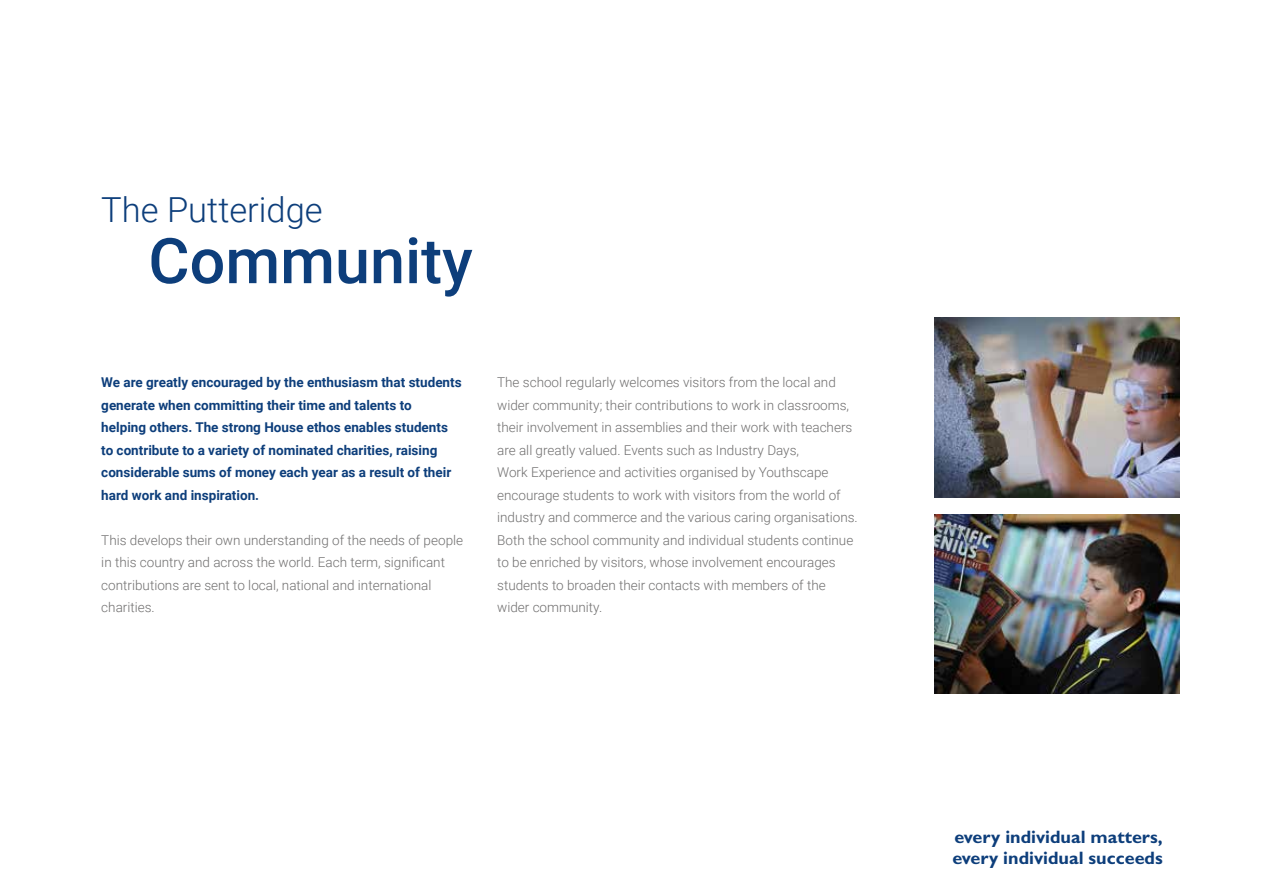
<style>
.page{position:relative;width:1263px;height:893px;background:#fff}
.page>*{position:absolute;margin:0;border:0;box-sizing:border-box;transform-origin:0 0}
.t1{font:500 63px "Roboto";color:#0d3e7b}
.t2{font:300 34.5px "Roboto";color:#0d3e7b}
.t3{font:700 18px/21.6px "Gill Sans Std";color:#0d3e7b}
.t4{font:300 13.5px/22.5px "Roboto";color:#706f6f}
.t5{font:700 13.5px/22.5px "Roboto";color:#0d3e7b}
</style>
<div class="page">
<img style="left:934px;top:318px;width:245px;height:179px">
<img style="left:934px;top:514px;width:245px;height:180px">
<h2 class="t2" style="left:101px;top:185px;width:223px">The Putteridge</h2>
<h1 class="t1" style="left:148px;top:217px;width:326px">Community</h1>
<p class="t5" style="left:101px;top:370px;width:362px">We are greatly encouraged by the enthusiasm that students generate when committing their time and talents to<br>helping others. The strong House ethos enables students to contribute to a variety of nominated charities, raising considerable sums of money each year as a result of their hard work and inspiration.</p>
<p class="t4" style="left:101px;top:528px;width:363px">This develops their own understanding of the needs of people in this country and across the world. Each term, significant contributions are sent to local, national and international charities.</p>
<p class="t4" style="left:497px;top:370px;width:362px">The school regularly welcomes visitors from the local and wider community; their contributions to work in classrooms, their involvement in assemblies and their work with teachers are all greatly valued. Events such as Industry Days,<br>Work Experience and activities organised by Youthscape encourage students to work with visitors from the world of industry and commerce and the various caring organisations.<br>Both the school community and individual students continue to be enriched by visitors, whose involvement encourages students to broaden their contacts with members of the wider community.</p>
<h3 class="t3" style="left:952px;top:826px;width:212px">every individual matters, every individual succeeds</h3>
</div>
